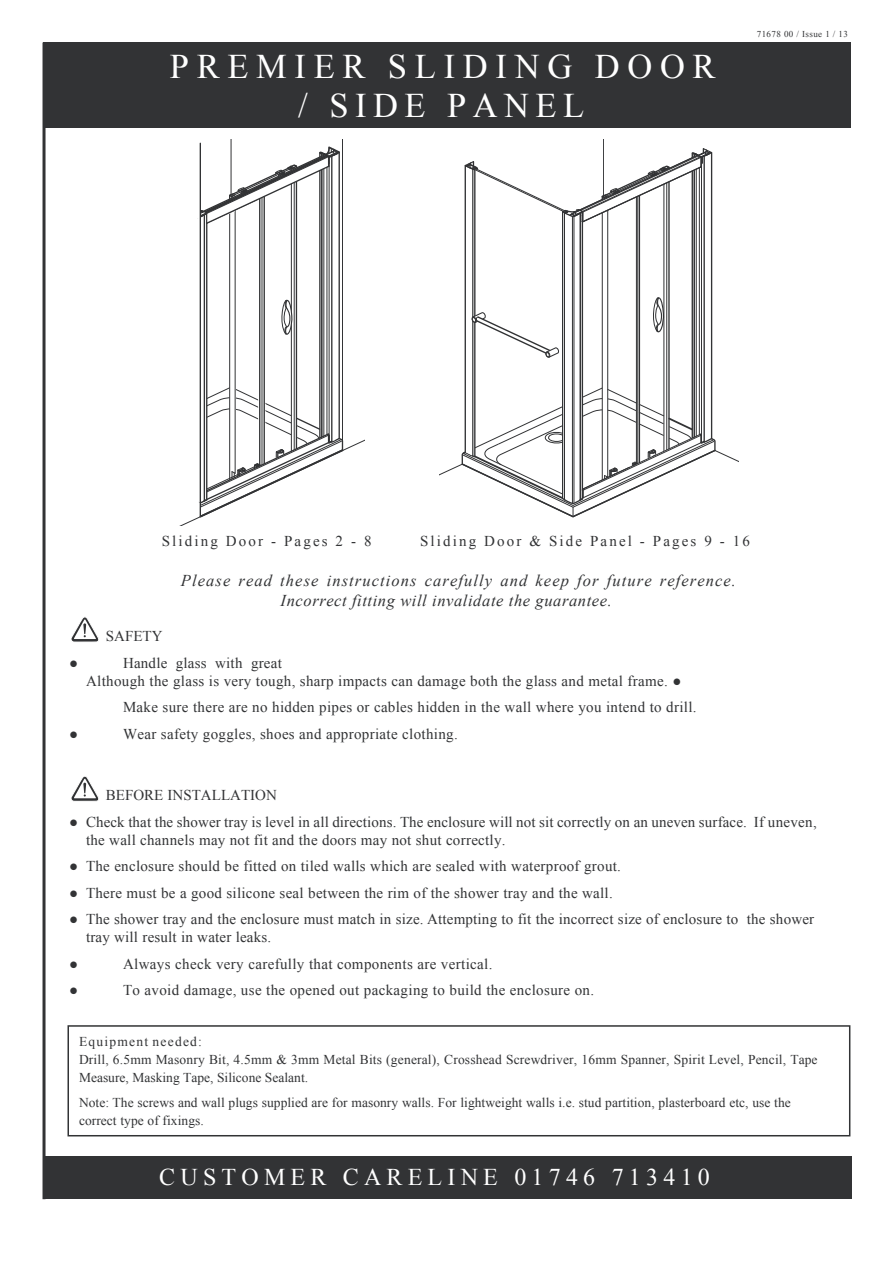
<style>
.page{position:relative;width:893px;height:1263px;background:#fff}
.page>*{position:absolute;margin:0;border:0;box-sizing:border-box;transform-origin:0 0}
.t1{font:34.5px/39px "Times New Roman";letter-spacing:.225em;color:#fff;text-align:center}
.t2{font:24px "Times New Roman";letter-spacing:.215em;color:#fff}
.t3{font:italic 16.5px/19.8px "Times New Roman";letter-spacing:.065em;color:#323335}
.t4{font:15px/18px "Times New Roman";letter-spacing:.02em;color:#323335}
.t5{font:15px "Times New Roman";letter-spacing:.14em;color:#323335}
.t6{font:15px "Times New Roman";color:#323335}
.t7{font:13.5px/18px "Times New Roman";letter-spacing:.005em;color:#323335}
.t8{font:9px "Times New Roman";letter-spacing:.045em;color:#323335}
</style>
<div class="page">
<hr style="left:43px;top:43px;width:3px;height:1156px;background:#323335">
<div style="left:44px;top:1156px;width:808px;height:43px;background:#323335"></div>
<div style="left:67px;top:1025px;width:783px;height:111px;border:2px solid #323335"></div>
<svg style="left:71px;top:617px;width:28px;height:25px"></svg>
<svg style="left:71px;top:776px;width:28px;height:26px"></svg>
<div style="left:43px;top:43px;width:807px;height:85px;background:#323335"></div>
<hr style="left:603px;top:139px;width:1px;height:57px;background:#323335">
<svg style="left:439px;top:147px;width:300px;height:371px"></svg>
<hr style="left:231px;top:139px;width:1px;height:244px;background:#323335">
<hr style="left:342px;top:139px;width:1px;height:311px;background:#323335">
<hr style="left:200px;top:143px;width:1px;height:373px;background:#323335">
<svg style="left:181px;top:147px;width:184px;height:378px"></svg>
<h1 class="t1" style="left:170px;top:50px;width:547px">PREMIER SLIDING DOOR / SIDE PANEL</h1>
<p class="t8" style="left:757px;top:30px;width:93px">71678 00 / Issue 1 / 13</p>
<p class="t5" style="left:162px;top:536px;width:211px">Sliding Door - Pages 2 - 8</p>
<p class="t5" style="left:420px;top:536px;width:331px">Sliding Door &amp; Side Panel - Pages 9 - 16</p>
<p class="t4" style="left:106px;top:628px;width:58px">SAFETY</p>
<p class="t3" style="left:281px;top:572px;width:457px;text-indent:-100px">Please read these instructions carefully and keep for future reference.<br>Incorrect fitting will invalidate the guarantee.</p>
<p class="t4" style="left:69px;top:655px;width:11px">●</p>
<p class="t4" style="left:86px;top:655px;width:597px;text-indent:37px">Handle glass with great<br>Although the glass is very tough, sharp impacts can damage both the glass and metal frame. ●</p>
<p class="t4" style="left:123px;top:699px;width:575px">Make sure there are no hidden pipes or cables hidden in the wall where you intend to drill.</p>
<p class="t4" style="left:69px;top:726px;width:11px">●</p>
<p class="t4" style="left:123px;top:726px;width:336px">Wear safety goggles, shoes and appropriate clothing.</p>
<p class="t6" style="left:106px;top:790px;width:172px">BEFORE INSTALLATION</p>
<p class="t4" style="left:86px;top:814px;width:732px;text-indent:-17px">● Check that the shower tray is level in all directions. The enclosure will not sit correctly on an uneven surface. If uneven, the wall channels may not fit and the doors may not shut correctly.</p>
<p class="t4" style="left:69px;top:859px;width:553px">● The enclosure should be fitted on tiled walls which are sealed with waterproof grout.</p>
<p class="t4" style="left:69px;top:885px;width:545px">● There must be a good silicone seal between the rim of the shower tray and the wall.</p>
<p class="t4" style="left:86px;top:912px;width:730px;text-indent:-17px">● The shower tray and the enclosure must match in size. Attempting to fit the incorrect size of enclosure to the shower tray will result in water leaks.</p>
<p class="t4" style="left:69px;top:956px;width:11px">●</p>
<p class="t4" style="left:123px;top:956px;width:371px">Always check very carefully that components are vertical.</p>
<p class="t4" style="left:69px;top:983px;width:11px">●</p>
<p class="t4" style="left:123px;top:983px;width:473px">To avoid damage, use the opened out packaging to build the enclosure on.</p>
<p class="t7" style="left:79px;top:1034px;width:740px">Equipment needed:<br>Drill, 6.5mm Masonry Bit, 4.5mm &amp; 3mm Metal Bits (general), Crosshead Screwdriver, 16mm Spanner, Spirit Level, Pencil, Tape<br>Measure, Masking Tape, Silicone Sealant.</p>
<p class="t7" style="left:79px;top:1094px;width:713px">Note: The screws and wall plugs supplied are for masonry walls. For lightweight walls i.e. stud partition, plasterboard etc, use the correct type of fixings.</p>
<h2 class="t2" style="left:159px;top:1168px;width:552px">CUSTOMER CARELINE 01746 713410</h2>
</div>
